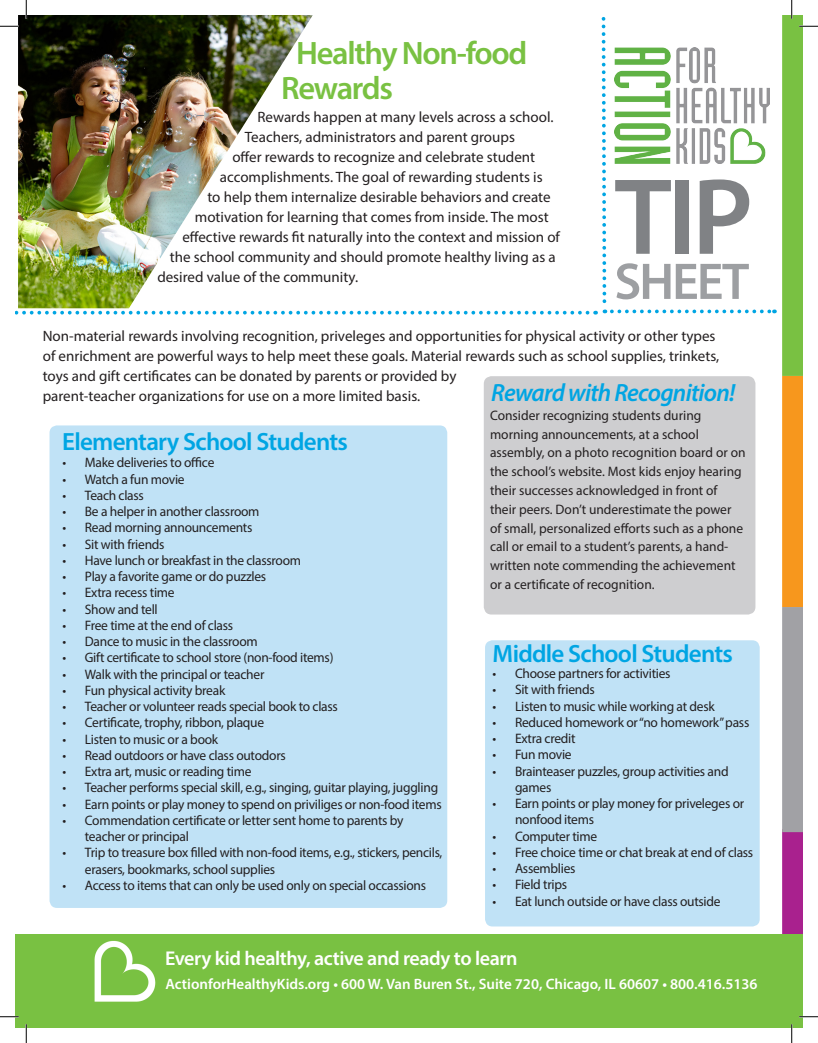
<style>
.page{position:relative;width:818px;height:1043px;background:#fff}
.page>*{position:absolute;margin:0;border:0;box-sizing:border-box;transform-origin:0 0}
.t1{font:600 109.38px "Myriad Pro";color:#808285}
.t2{font:600 52px "Myriad Pro";letter-spacing:-.04em;color:#9d9fa2}
.Header_top{font:600 32.5px/35px "Myriad Pro";letter-spacing:-.04em;color:#79c142}
.t3{font:600 25px "Myriad Pro";letter-spacing:-.03em;color:#00a5e3}
.Body_A{font:italic 600 25px "Myriad Pro";letter-spacing:-.03em;color:#00a5e3}
.t4{font:600 20px "Myriad Pro";letter-spacing:-.02em;color:#fff}
.Header_sub_copy{font:15px/20px "Myriad Pro";color:#231f20}
.t5{font:600 15px "Myriad Pro";color:#fff}
.Body_A-2{font:13.75px/16.2px "Myriad Pro";letter-spacing:-.02em;color:#231f20}
.Body_A-3{font:13.75px/18.8px "Myriad Pro";color:#231f20}
</style>
<div class="page">
<div style="left:782px;top:829px;width:20px;height:199px;background:#a9218e"></div>
<div style="left:782px;top:607px;width:20px;height:225px;background:#a1a1a5"></div>
<div style="left:782px;top:376px;width:20px;height:231px;background:#f7971d"></div>
<div style="left:782px;top:15px;width:20px;height:361px;background:#79c142"></div>
<svg style="left:15px;top:311px;width:572px;height:3px"></svg>
<svg style="left:595px;top:17px;width:180px;height:297px"></svg>
<img style="left:614px;top:48px;width:155px;height:116px">
<div style="left:484px;top:376px;width:271px;height:238px;background:#ceced0;border-radius:8px"></div>
<div style="left:49px;top:425px;width:398px;height:483px;background:#c0e2f6;border-radius:8px"></div>
<div style="left:15px;top:934px;width:787px;height:94px;background:#79c142"></div>
<img style="left:94px;top:940px;width:62px;height:62px">
<div style="left:485px;top:640px;width:274px;height:286px;background:#c0e2f6;border-radius:8px"></div>
<img style="left:18px;top:15px;width:295px;height:293px">
<svg style="left:0;top:25px;width:19px;height:2px"></svg>
<svg style="left:799px;top:25px;width:19px;height:2px"></svg>
<svg style="left:0;top:1016px;width:19px;height:1px"></svg>
<svg style="left:799px;top:1015px;width:19px;height:2px"></svg>
<svg style="left:25px;top:0;width:2px;height:19px"></svg>
<svg style="left:25px;top:1024px;width:2px;height:18px"></svg>
<svg style="left:791px;top:0;width:1px;height:19px"></svg>
<svg style="left:791px;top:1024px;width:1px;height:18px"></svg>
<p class="Header_top" style="left:281px;top:35px;width:248px;text-indent:15px">Healthy Non-food<br>Rewards</p>
<p class="Header_sub_copy" style="left:257px;top:107px;width:297px">Rewards happen at many levels across a school.</p>
<p class="Header_sub_copy" style="left:245px;top:127px;width:271px">Teachers, administrators and parent groups</p>
<p class="Header_sub_copy" style="left:232px;top:147px;width:304px">offer rewards to recognize and celebrate student</p>
<p class="Header_sub_copy" style="left:220px;top:167px;width:324px">accomplishments. The goal of rewarding students is</p>
<p class="Header_sub_copy" style="left:207px;top:187px;width:345px">to help them internalize desirable behaviors and create</p>
<p class="Header_sub_copy" style="left:195px;top:207px;width:355px">motivation for learning that comes from inside. The most</p>
<p class="Header_sub_copy" style="left:182px;top:227px;width:379px">effective rewards fit naturally into the context and mission of</p>
<p class="Header_sub_copy" style="left:170px;top:247px;width:387px">the school community and should promote healthy living as a</p>
<p class="Header_sub_copy" style="left:157px;top:267px;width:202px">desired value of the community.</p>
<p class="t1" style="left:614px;top:147px;width:140px">TIP</p>
<p class="t2" style="left:614px;top:248px;width:136px">SHEET</p>
<p class="Header_sub_copy" style="left:43px;top:325px;width:678px">Non-material rewards involving recognition, priveleges and opportunities for physical activity or other types of enrichment are powerful ways to help meet these goals. Material rewards such as school supplies, trinkets, toys and gift certificates can be donated by parents or provided by<br>parent-teacher organizations for use on a more limited basis.</p>
<p class="Body_A" style="left:491px;top:377px;width:245px">Reward with Recognition!</p>
<p class="Body_A-3" style="left:490px;top:406px;width:257px">Consider recognizing students during morning announcements, at a school assembly, on a photo recognition board or on the school’s website. Most kids enjoy hearing their successes acknowledged in front of their peers. Don’t underestimate the power of small, personalized efforts such as a phone call or email to a student’s parents, a hand&shy;written note commending the achievement or a certificate of recognition.</p>
<p class="t3" style="left:62px;top:426px;width:287px">Elementary School Students</p>
<p class="Body_A-2" style="left:62px;top:454px;width:153px">• Make deliveries to office</p>
<p class="Body_A-2" style="left:62px;top:470px;width:124px">• Watch a fun movie</p>
<p class="Body_A-2" style="left:62px;top:487px;width:83px">• Teach class</p>
<p class="Body_A-2" style="left:62px;top:503px;width:199px">• Be a helper in another classroom</p>
<p class="Body_A-2" style="left:62px;top:519px;width:192px">• Read morning announcements</p>
<p class="Body_A-2" style="left:62px;top:535px;width:104px">• Sit with friends</p>
<p class="Body_A-2" style="left:62px;top:552px;width:240px">• Have lunch or breakfast in the classroom</p>
<p class="Body_A-2" style="left:62px;top:568px;width:205px">• Play a favorite game or do puzzles</p>
<p class="Body_A-2" style="left:62px;top:584px;width:114px">• Extra recess time</p>
<p class="Body_A-2" style="left:62px;top:600px;width:97px">• Show and tell</p>
<p class="Body_A-2" style="left:62px;top:617px;width:172px">• Free time at the end of class</p>
<p class="Body_A-2" style="left:62px;top:633px;width:197px">• Dance to music in the classroom</p>
<p class="Body_A-2" style="left:62px;top:649px;width:272px">• Gift certificate to school store (non-food items)</p>
<p class="Body_A-2" style="left:62px;top:665px;width:203px">• Walk with the principal or teacher</p>
<p class="Body_A-2" style="left:62px;top:682px;width:164px">• Fun physical activity break</p>
<p class="Body_A-2" style="left:62px;top:698px;width:277px">• Teacher or volunteer reads special book to class</p>
<p class="Body_A-2" style="left:62px;top:714px;width:203px">• Certificate, trophy, ribbon, plaque</p>
<p class="Body_A-2" style="left:62px;top:730px;width:157px">• Listen to music or a book</p>
<p class="Body_A-2" style="left:62px;top:747px;width:225px">• Read outdoors or have class outodors</p>
<p class="Body_A-2" style="left:62px;top:763px;width:191px">• Extra art, music or reading time</p>
<p class="Body_A-2" style="left:62px;top:779px;width:377px">• Teacher performs special skill, e.g., singing, guitar playing, juggling</p>
<p class="Body_A-2" style="left:62px;top:795px;width:381px">• Earn points or play money to spend on priviliges or non-food items</p>
<p class="Body_A-2" style="left:85px;top:812px;width:320px;text-indent:-23px">• Commendation certificate or letter sent home to parents by teacher or principal</p>
<p class="Body_A-2" style="left:85px;top:844px;width:359px;text-indent:-23px">• Trip to treasure box filled with non-food items, e.g., stickers, pencils, erasers, bookmarks, school supplies</p>
<p class="Body_A-2" style="left:62px;top:877px;width:365px">• Access to items that can only be used only on special occassions</p>
<p class="t3" style="left:492px;top:637px;width:242px">Middle School Students</p>
<p class="Body_A-2" style="left:492px;top:665px;width:179px">• Choose partners for activities</p>
<p class="Body_A-2" style="left:492px;top:681px;width:104px">• Sit with friends</p>
<p class="Body_A-2" style="left:492px;top:697px;width:224px">• Listen to music while working at desk</p>
<p class="Body_A-2" style="left:492px;top:714px;width:258px">• Reduced homework or “no homework” pass</p>
<p class="Body_A-2" style="left:492px;top:730px;width:85px">• Extra credit</p>
<p class="Body_A-2" style="left:492px;top:746px;width:81px">• Fun movie</p>
<p class="Body_A-2" style="left:515px;top:762px;width:215px;text-indent:-22px">• Brainteaser puzzles, group activities and games</p>
<p class="Body_A-2" style="left:515px;top:795px;width:231px;text-indent:-22px">• Earn points or play money for priveleges or nonfood items</p>
<p class="Body_A-2" style="left:492px;top:827px;width:106px">• Computer time</p>
<p class="Body_A-2" style="left:492px;top:844px;width:262px">• Free choice time or chat break at end of class</p>
<p class="Body_A-2" style="left:492px;top:860px;width:84px">• Assemblies</p>
<p class="Body_A-2" style="left:492px;top:876px;width:76px">• Field trips</p>
<p class="Body_A-2" style="left:492px;top:892px;width:229px">• Eat lunch outside or have class outside</p>
<p class="t4" style="left:165px;top:945px;width:354px">Every kid healthy, active and ready to learn</p>
<p class="t5" style="left:165px;top:974px;width:593px">ActionforHealthyKids.org • 600 W. Van Buren St., Suite 720, Chicago, IL 60607 • 800.416.5136</p>
</div>
